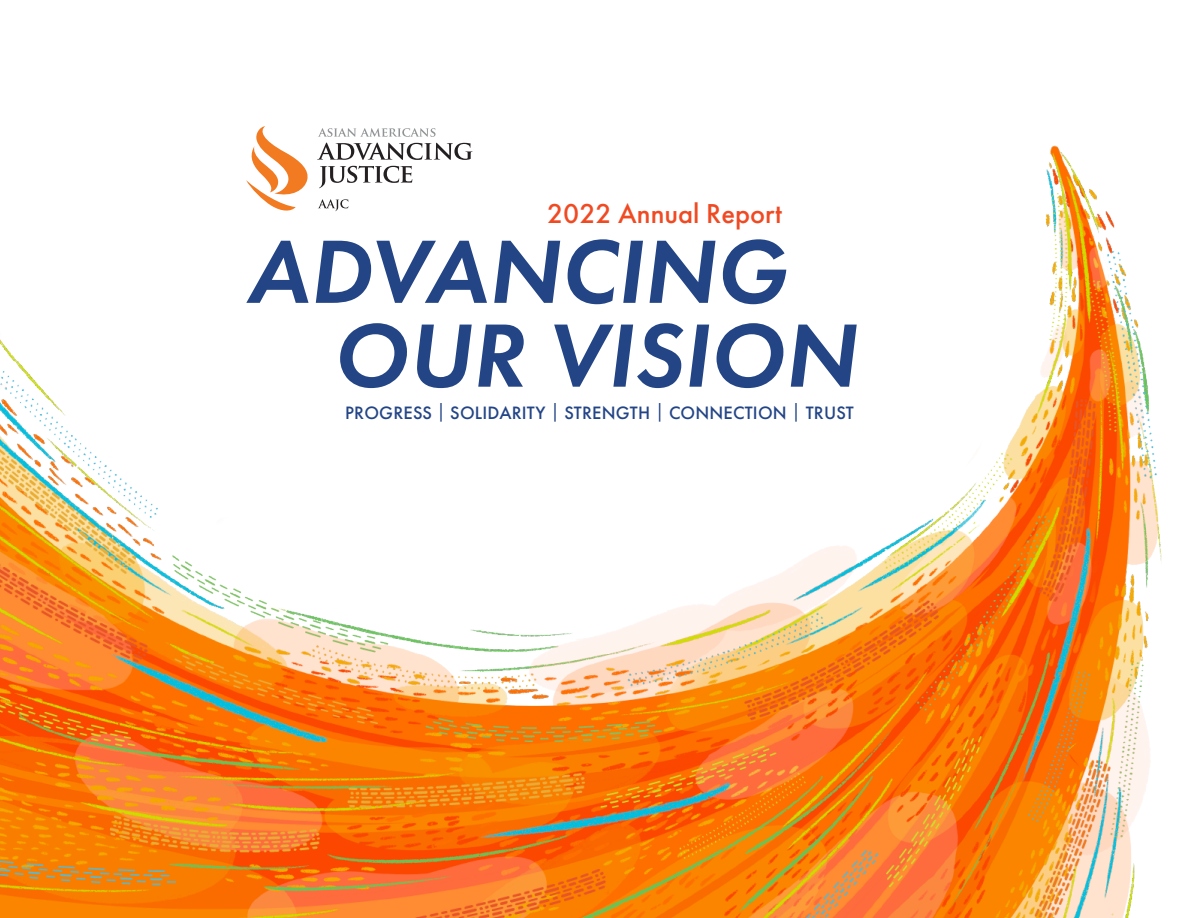
<style>
.page{position:relative;width:1188px;height:918px;background:#fff}
.page>*{position:absolute;margin:0;border:0;box-sizing:border-box;transform-origin:0 0}
.t1{font:italic 600 93.15px/83.8px "Futura PT";color:#234586}
.t2{font:500 28.35px "Futura PT";color:#f04a23}
.t3{font:500 18.6px "Futura PT";letter-spacing:.01em;color:#234586}
.s1{font-weight:400}
</style>
<div class="page">
<img style="left:0;top:142px;width:1162px;height:776px">
<svg style="left:317px;top:143px;width:155px;height:17px"></svg>
<svg style="left:319px;top:166px;width:93px;height:22px"></svg>
<svg style="left:318px;top:199px;width:30px;height:12px"></svg>
<svg style="left:246px;top:126px;width:62px;height:85px"></svg>
<svg style="left:318px;top:128px;width:118px;height:9px"></svg>
<h2 class="t2" style="left:547px;top:196px;width:236px">2022 Annual Report</h2>
<h1 class="t1" style="left:332px;top:228px;width:525px;text-indent:-86px">ADVANCING<br>OUR VISION</h1>
<p class="t3" style="left:345px;top:401px;width:510px">PROGRESS <span class="s1">|</span> SOLIDARITY <span class="s1">|</span> STRENGTH <span class="s1">|</span> CONNECTION <span class="s1">|</span> TRUST</p>
</div>
